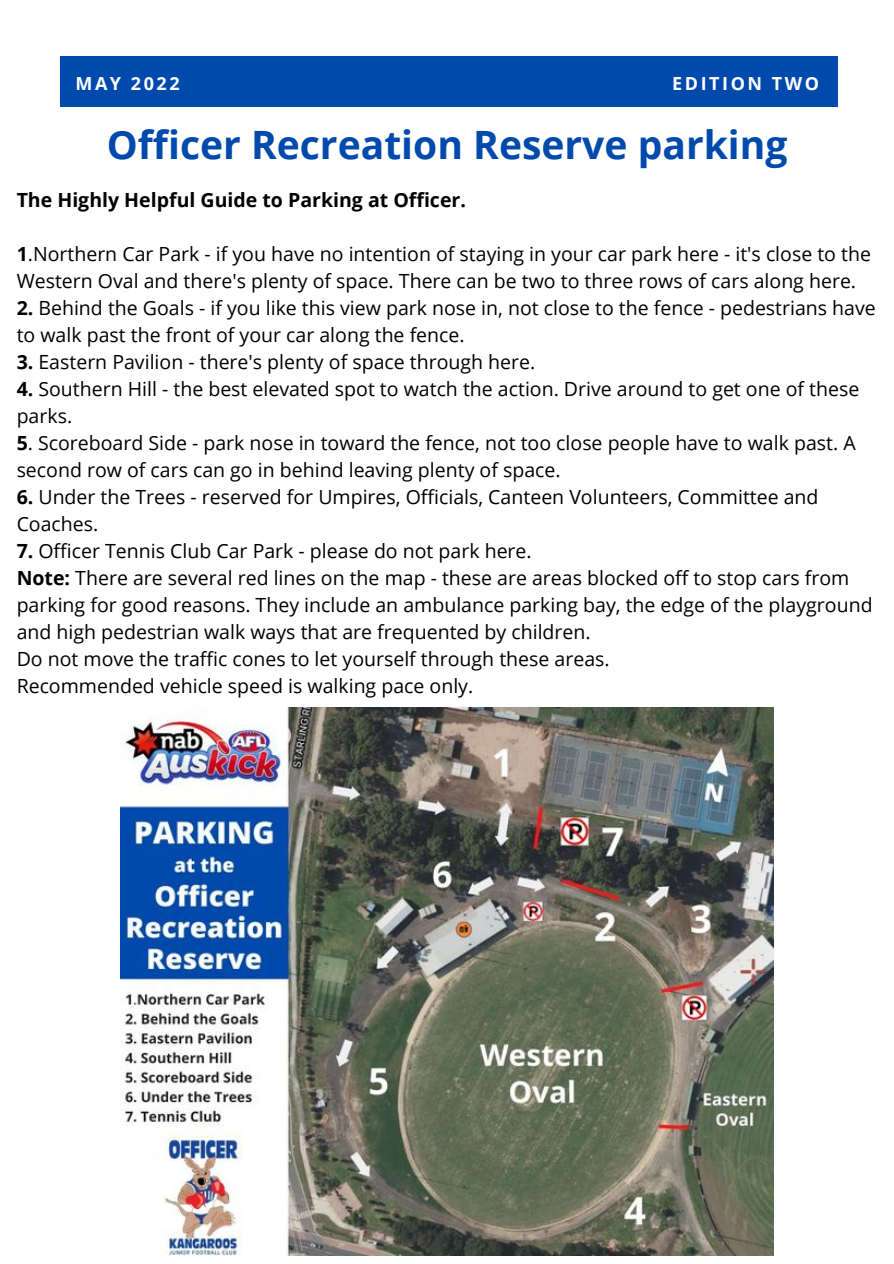
<style>
.page{position:relative;width:894px;height:1264px;background:#fff}
.page>*{position:absolute;margin:0;border:0;box-sizing:border-box;transform-origin:0 0}
.t1{font:700 39px "Open Sans";color:#004aad}
.t2{font:19.5px/27px "Open Sans";color:#000}
.t3{font:700 19.5px "Open Sans";color:#000}
.t4{font:700 18px "Open Sans";letter-spacing:.14em;color:#fff}
.s1{font-weight:700}
</style>
<div class="page">
<div style="left:60px;top:56px;width:777px;height:51px;background:#004aad"></div>
<img style="left:120px;top:707px;width:653px;height:548px">
<p class="t4" style="left:75px;top:71px;width:106px">MAY 2022</p>
<p class="t4" style="left:672px;top:71px;width:148px">EDITION TWO</p>
<h1 class="t1" style="left:107px;top:118px;width:682px">Officer Recreation Reserve parking</h1>
<p class="t3" style="left:17px;top:186px;width:450px">The Highly Helpful Guide to Parking at Officer.</p>
<p class="t2" style="left:17px;top:240px;width:855px"><span class="s1">1</span>.Northern Car Park - if you have no intention of staying in your car park here - it's close to the<br>Western Oval and there's plenty of space. There can be two to three rows of cars along here.</p>
<p class="t2" style="left:17px;top:294px;width:860px"><span class="s1">2.</span> Behind the Goals - if you like this view park nose in, not close to the fence - pedestrians have to walk past the front of your car along the fence.</p>
<p class="t2" style="left:17px;top:348px;width:520px"><span class="s1">3.</span> Eastern Pavilion - there's plenty of space through here.</p>
<p class="t2" style="left:17px;top:375px;width:843px"><span class="s1">4.</span> Southern Hill - the best elevated spot to watch the action. Drive around to get one of these parks.</p>
<p class="t2" style="left:17px;top:429px;width:840px"><span class="s1">5</span>. Scoreboard Side - park nose in toward the fence, not too close people have to walk past. A second row of cars can go in behind leaving plenty of space.</p>
<p class="t2" style="left:17px;top:483px;width:803px"><span class="s1">6.</span> Under the Trees - reserved for Umpires, Officials, Canteen Volunteers, Committee and<br>Coaches.</p>
<p class="t2" style="left:17px;top:537px;width:857px"><span class="s1">7.</span> Officer Tennis Club Car Park - please do not park here.<br><span class="s1">Note:</span> There are several red lines on the map - these are areas blocked off to stop cars from parking for good reasons. They include an ambulance parking bay, the edge of the playground and high pedestrian walk ways that are frequented by children.<br>Do not move the traffic cones to let yourself through these areas.<br>Recommended vehicle speed is walking pace only.</p>
</div>
